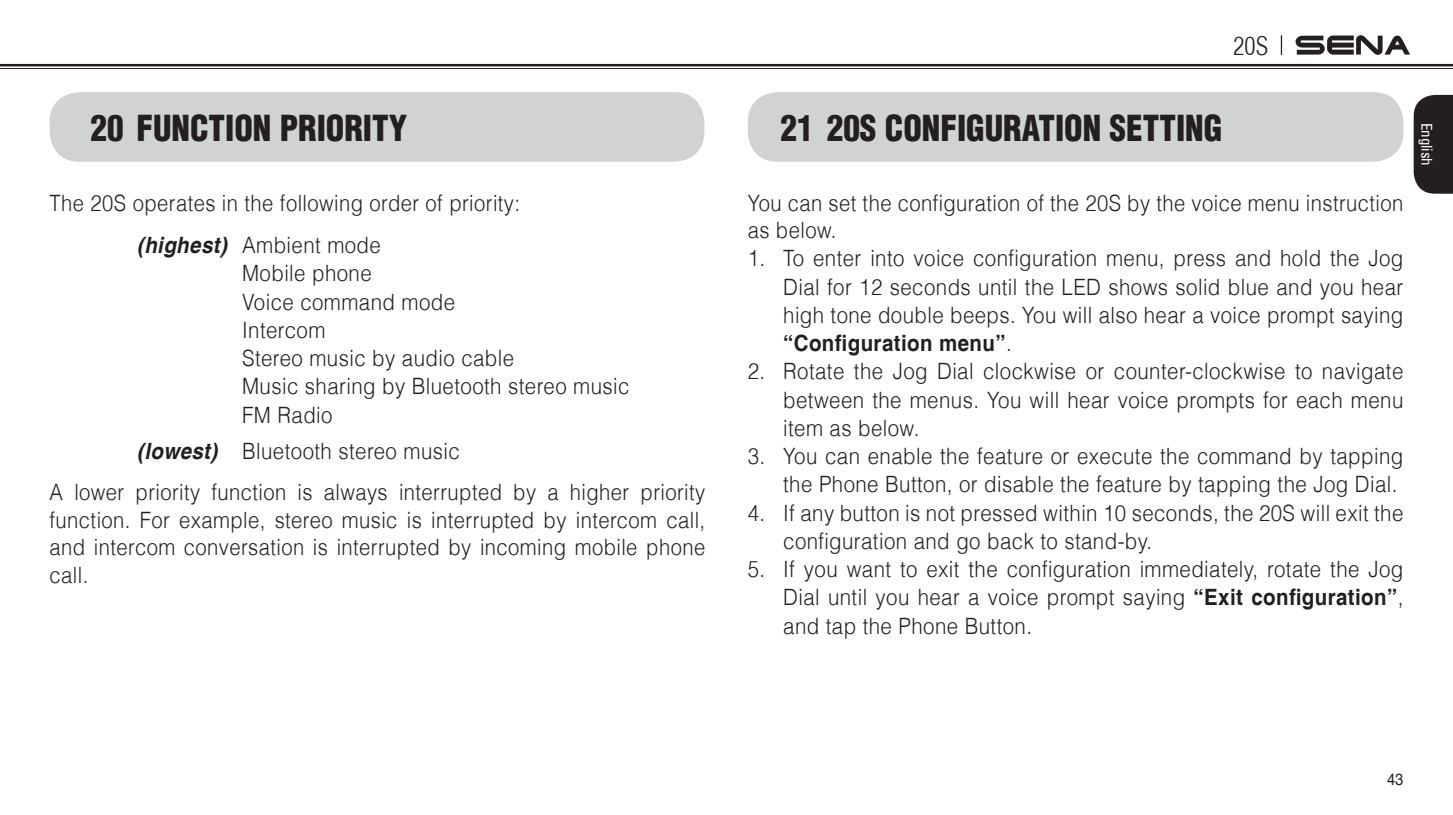
<style>
.page{position:relative;width:1453px;height:815px;background:#fff}
.page>*{position:absolute;margin:0;border:0;box-sizing:border-box;transform-origin:0 0}
.t1{font:900 condensed 35px "Helvetica";color:#231f20;scale:.95 1}
.t2{font:300 condensed 25px "Helvetica";color:#231f20}
.t3{font:300 22.5px/28.2px "Helvetica LT";letter-spacing:.02em;color:#231f20;scale:.91 1}
.t4{font:300 22.5px/27.5px "Helvetica LT";letter-spacing:.02em;color:#231f20;scale:.9 1}
.t5{font:700 22.5px "Helvetica";letter-spacing:.02em;color:#231f20;scale:.91 1}
.t6{font:16.25px "Helvetica";color:#231f20;scale:.9 1}
.t7{font:condensed 15px "Univers";color:#fff}
.s1{font-family:"Helvetica";font-weight:700;font-style:italic}
.s2{font-family:"Helvetica LT";font-weight:300}
.s3{font-family:"Helvetica";font-weight:700}
</style>
<div class="page">
<svg style="left:0;top:66px;width:1453px;height:1px"></svg>
<hr style="left:0;top:64px;width:1453px;height:2px;background:#231f20">
<hr style="left:0;top:68px;width:1453px;height:1px;background:#231f20">
<svg style="left:1281px;top:35px;width:1px;height:20px"></svg>
<svg style="left:1295px;top:35px;width:115px;height:20px"></svg>
<svg style="left:1413px;top:95px;width:40px;height:99px;background:#312d2e"></svg>
<div style="left:50px;top:92px;width:654px;height:70px;background:#d1d2d4;border-radius:30px"></div>
<div style="left:748px;top:92px;width:655px;height:70px;background:#d1d2d4;border-radius:30px"></div>
<h1 class="t1" style="left:90px;top:106px;width:335px">20 FUNCTION PRIORITY</h1>
<p class="t4" style="left:137px;top:181px;width:427px;line-height:42.5px;text-indent:-88px">The 20S operates in the following order of priority: <span class="s1">(highest)</span> Ambient mode</p>
<p class="t3" style="left:242px;top:259px;width:427px">Mobile phone<br>Voice command mode<br>Intercom<br>Stereo music by audio cable<br>Music sharing by Bluetooth stereo music<br>FM Radio</p>
<p class="t3" style="left:50px;top:430px;width:722px;line-height:41.5px;text-indent:88px"><span class="s1">(lowest)</span> Bluetooth stereo music<br>A lower priority function is always interrupted by a higher priority</p>
<p class="t4" style="left:50px;top:506px;width:730px;text-align:justify">function. For example, stereo music is interrupted by intercom call, and intercom conversation is interrupted by incoming mobile phone call.</p>
<p class="t2" style="left:1233px;top:30px;width:36px">20S</p>
<h1 class="t1" style="left:781px;top:106px;width:466px">21 20S CONFIGURATION SETTING</h1>
<p class="t4" style="left:748px;top:189px;width:730px">You can set the configuration of the 20S by the voice menu instruction as below.</p>
<p class="t3" style="left:783px;top:244px;width:683px;text-align:justify;text-indent:-35px">1. To enter into voice configuration menu, press and hold the Jog Dial for 12 seconds until the LED shows solid blue and you hear high tone double beeps. You will also hear a voice prompt saying</p>
<p class="t5" style="left:783px;top:329px;width:253px">“Configuration menu”<span class="s2">.</span></p>
<p class="t3" style="left:783px;top:357px;width:683px;text-align:justify;text-indent:-35px">2. Rotate the Jog Dial clockwise or counter-clockwise to navigate between the menus. You will hear voice prompts for each menu item as below.</p>
<p class="t3" style="left:748px;top:442px;width:722px;text-align:right">3. You can enable the feature or execute the command by tapping the Phone Button, or disable the feature by tapping the Jog Dial.</p>
<p class="t3" style="left:783px;top:498px;width:683px;text-indent:-35px">4. If any button is not pressed within 10 seconds, the 20S will exit the configuration and go back to stand-by.</p>
<p class="t3" style="left:783px;top:555px;width:683px;text-align:justify;text-indent:-35px">5. If you want to exit the configuration immediately, rotate the Jog Dial until you hear a voice prompt saying <span class="s3">“Exit configuration”</span>, and tap the Phone Button.</p>
<p class="t7" style="left:1436px;top:123px;width:45px;rotate:90deg">English</p>
<p class="t6" style="left:1387px;top:770px;width:20px">43</p>
</div>
